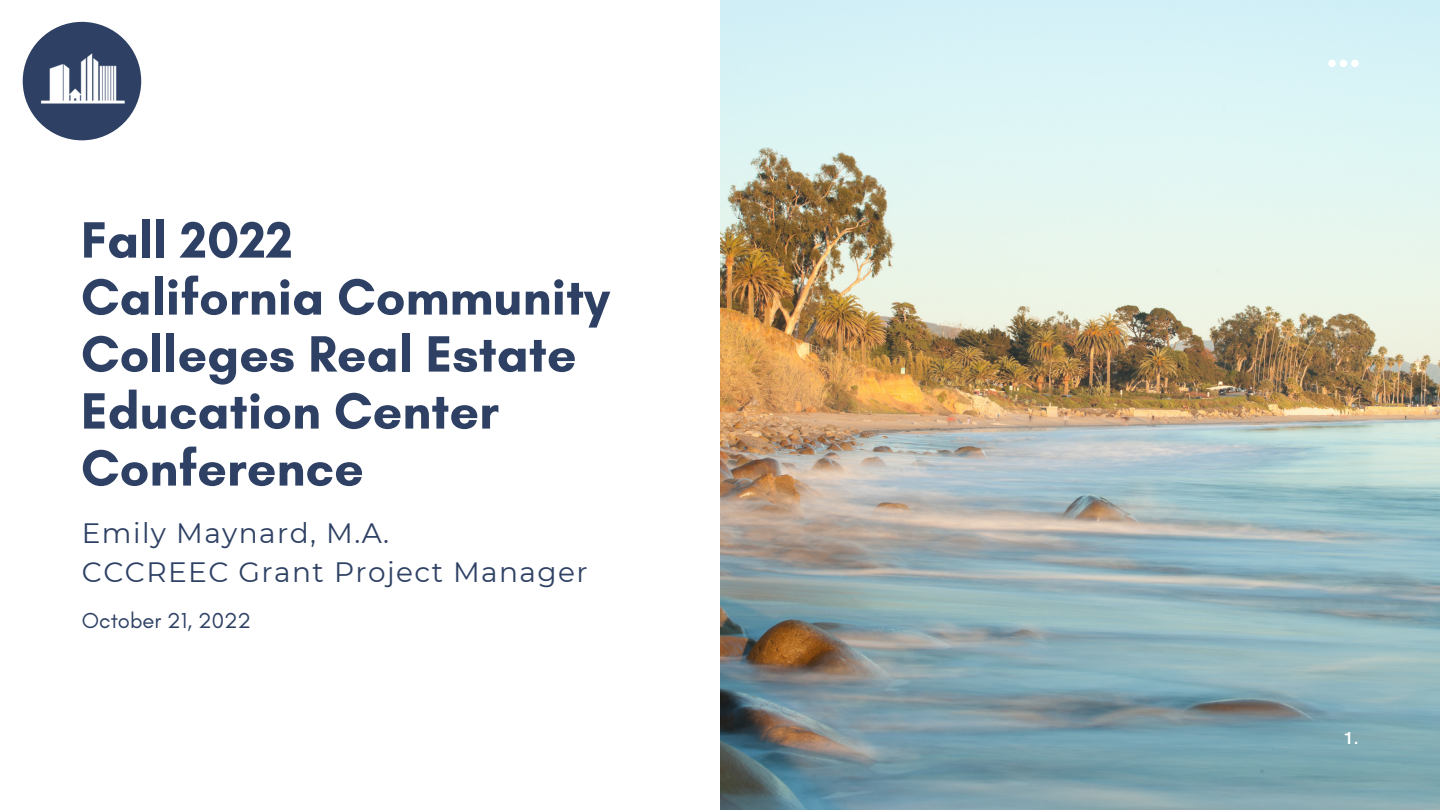
<style>
.page{position:relative;width:1440px;height:810px;background:#fff}
.page>*{position:absolute;margin:0;border:0;box-sizing:border-box;transform-origin:0 0}
.t1{font:700 52px/57px "Glacial Indifference";color:#2e4164}
.t2{font:28px/39px "Montserrat";letter-spacing:.05em;color:#2e4164}
.t3{font:22px "Glacial Indifference";color:#2e4164}
.t4{font:700 17.3px "HK Grotesk";color:#fff}
</style>
<div class="page">
<img style="left:720px;top:0;width:720px;height:810px">
<svg style="left:1328px;top:60px;width:31px;height:7px"></svg>
<div style="left:23px;top:22px;width:118px;height:118px;background:#2e4164;border-radius:50%"></div>
<img style="left:40px;top:50px;width:93px;height:62px">
<p class="t1" style="left:81px;top:211px;width:530px">Fall 2022<br>California Community<br>Colleges Real Estate<br>Education Center<br>Conference</p>
<p class="t2" style="left:82px;top:514px;width:507px">Emily Maynard, M.A.<br>CCCREEC Grant Project Manager</p>
<p class="t3" style="left:82px;top:607px;width:171px">October 21, 2022</p>
<p class="t4" style="left:1343px;top:729px;width:17px">1.</p>
</div>
